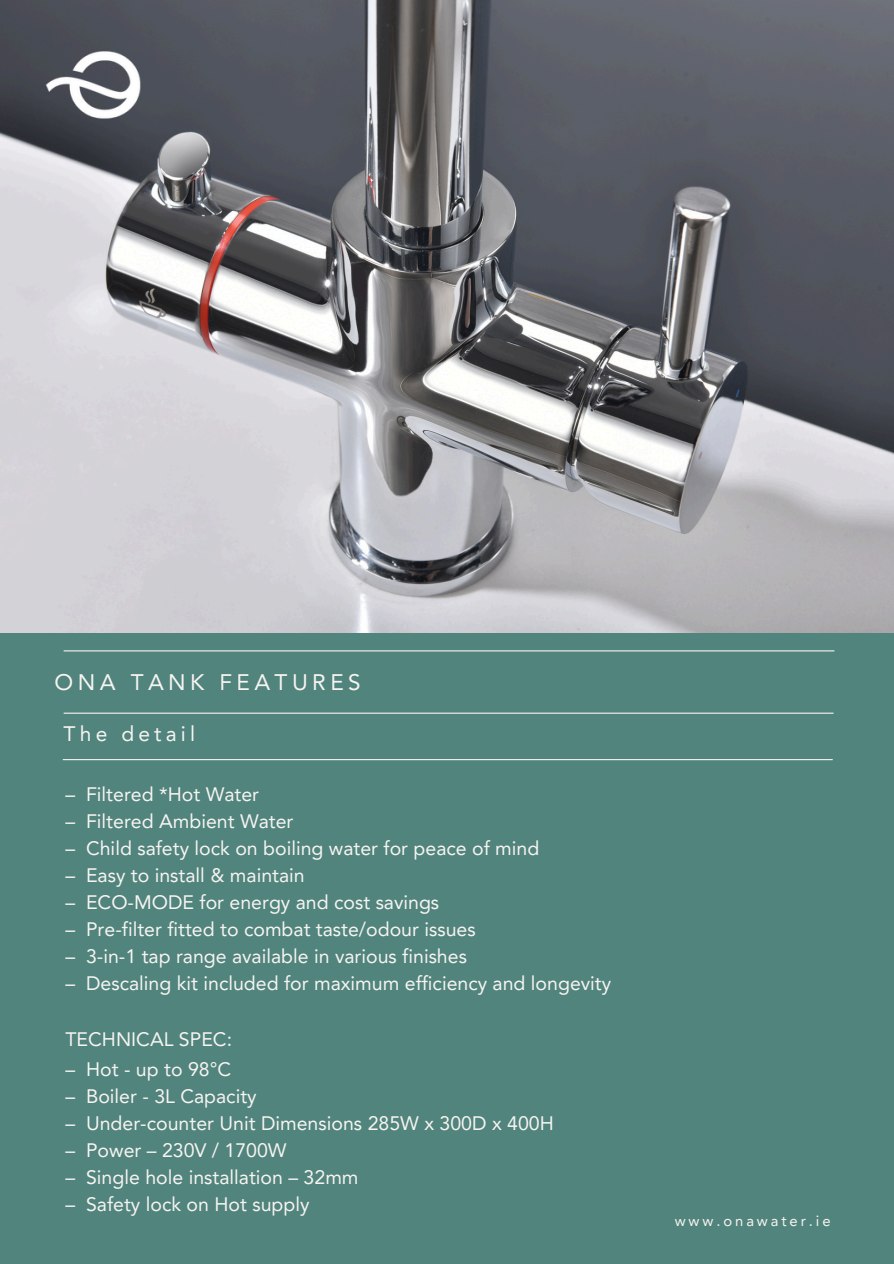
<style>
.page{position:relative;width:894px;height:1264px;background:#fff}
.page>*{position:absolute;margin:0;border:0;box-sizing:border-box;transform-origin:0 0}
.t1{font:22.5px "Avenir LT Pro";letter-spacing:.195em;color:#f6f4f1}
.t2{font:21px "Avenir LT Pro";letter-spacing:.195em;color:#f6f4f1}
.t3{font:19.5px "Avenir LT Pro";color:#f6f4f1}
.t4{font:14.85px "Avenir LT Pro";letter-spacing:.195em;color:#f6f4f1}
</style>
<div class="page">
<div style="left:0;top:0;width:893px;height:1263px;background:#51847d"></div>
<img style="left:0;top:0;width:893px;height:632px">
<img style="left:35px;top:11px;width:147px;height:156px">
<hr style="left:64px;top:650px;width:770px;height:1px;background:#f6f4f1">
<hr style="left:64px;top:712px;width:769px;height:1px;background:#f6f4f1">
<hr style="left:63px;top:759px;width:769px;height:1px;background:#f6f4f1">
<p class="t1" style="left:54px;top:672px;width:308px">ONA TANK FEATURES</p>
<h2 class="t2" style="left:64px;top:725px;width:133px">The detail</h2>
<p class="t3" style="left:65px;top:786px;width:195px">– Filtered *Hot Water</p>
<p class="t3" style="left:65px;top:813px;width:229px">– Filtered Ambient Water</p>
<p class="t3" style="left:65px;top:840px;width:475px">– Child safety lock on boiling water for peace of mind</p>
<p class="t3" style="left:65px;top:867px;width:241px">– Easy to install &amp; maintain</p>
<p class="t3" style="left:65px;top:894px;width:375px">– ECO-MODE for energy and cost savings</p>
<p class="t3" style="left:65px;top:921px;width:411px">– Pre-filter fitted to combat taste/odour issues</p>
<p class="t3" style="left:65px;top:948px;width:403px">– 3-in-1 tap range available in various finishes</p>
<p class="t3" style="left:65px;top:975px;width:547px">– Descaling kit included for maximum efficiency and longevity</p>
<p class="t3" style="left:65px;top:1031px;width:168px">TECHNICAL SPEC:</p>
<p class="t3" style="left:65px;top:1060px;width:167px">– Hot - up to 98°C</p>
<p class="t3" style="left:65px;top:1087px;width:193px">– Boiler - 3L Capacity</p>
<p class="t3" style="left:65px;top:1114px;width:489px">– Under-counter Unit Dimensions 285W x 300D x 400H</p>
<p class="t3" style="left:65px;top:1141px;width:223px">– Power – 230V / 1700W</p>
<p class="t3" style="left:65px;top:1168px;width:294px">– Single hole installation – 32mm</p>
<p class="t3" style="left:65px;top:1195px;width:245px">– Safety lock on Hot supply</p>
<h1 class="t4" style="left:674px;top:1215px;width:157px">www.onawater.ie</h1>
</div>
